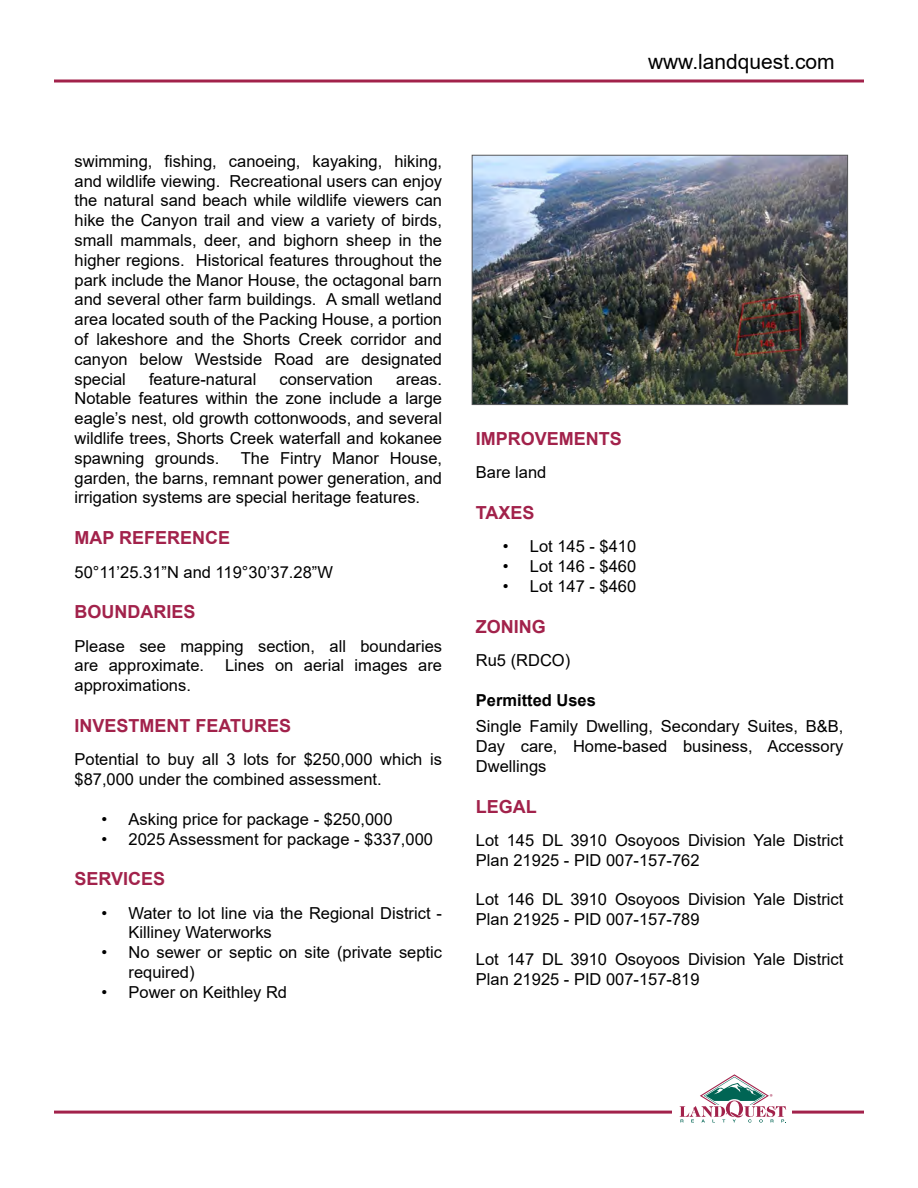
<style>
.page{position:relative;width:918px;height:1188px;background:#fff}
.page>*{position:absolute;margin:0;border:0;box-sizing:border-box;transform-origin:0 0}
.t1{font:21px "Arial";color:#000}
.t2{font:700 18px "Arial";color:#a2224b}
.t3{font:16.5px/19.8px "Arial";color:#000}
.t4{font:700 16.5px "Arial";color:#000}
.t5{font:7.05px "Myriad Pro";color:#a3214b}
</style>
<div class="page">
<hr style="left:54px;top:1111px;width:810px;height:3px;background:#a2224b">
<div style="left:672px;top:1074px;width:120px;height:60px;background:#fff"></div>
<svg style="left:680px;top:1074px;width:107px;height:49px"></svg>
<hr style="left:54px;top:80px;width:810px;height:2px;background:#a2224b">
<img style="left:474px;top:157px;width:372px;height:246px">
<div style="left:472px;top:155px;width:376px;height:250px;border:1px solid #58595b"></div>
<p class="t3" style="left:75px;top:151px;width:369px;text-align:justify">swimming, fishing, canoeing, kayaking, hiking, and wildlife viewing. Recreational users can enjoy the natural sand beach while wildlife viewers can hike the Canyon trail and view a variety of birds, small mammals, deer, and bighorn sheep in the higher regions. Historical features throughout the park include the Manor House, the octagonal barn and several other farm buildings. A small wetland area located south of the Packing House, a portion of lakeshore and the Shorts Creek corridor and canyon below Westside Road are designated special</p>
<p class="t3" style="left:149px;top:369px;width:109px">feature-natural</p>
<p class="t3" style="left:280px;top:369px;width:95px">conservation</p>
<p class="t3" style="left:75px;top:369px;width:369px;text-align:justify;text-indent:322px">areas.<br>Notable features within the zone include a large eagle’s nest, old growth cottonwoods, and several wildlife trees, Shorts Creek waterfall and kokanee spawning grounds.</p>
<p class="t3" style="left:75px;top:448px;width:369px;text-align:justify;text-indent:166px">The Fintry Manor House, garden, the barns, remnant power generation, and irrigation systems are special heritage features.</p>
<p class="t2" style="left:75px;top:525px;width:157px">MAP REFERENCE</p>
<p class="t3" style="left:75px;top:562px;width:260px">50°11’25.31”N and 119°30’37.28”W</p>
<p class="t2" style="left:75px;top:599px;width:122px">BOUNDARIES</p>
<p class="t3" style="left:75px;top:636px;width:369px">Please see mapping section, all boundaries are approximate.</p>
<p class="t3" style="left:225px;top:656px;width:218px">Lines on aerial images are</p>
<p class="t3" style="left:75px;top:675px;width:118px">approximations.</p>
<p class="t2" style="left:75px;top:713px;width:218px">INVESTMENT FEATURES</p>
<p class="t3" style="left:75px;top:750px;width:369px">Potential to buy all 3 lots for $250,000 which is $87,000 under the combined assessment.</p>
<p class="t3" style="left:102px;top:809px;width:293px">• Asking price for package - $250,000</p>
<p class="t3" style="left:102px;top:829px;width:333px">• 2025 Assessment for package - $337,000</p>
<p class="t2" style="left:75px;top:866px;width:92px">SERVICES</p>
<p class="t3" style="left:129px;top:903px;width:315px;text-indent:-27px">• Water to lot line via the Regional District -<br>Killiney Waterworks</p>
<p class="t3" style="left:129px;top:942px;width:315px;text-indent:-27px">• No sewer or septic on site (private septic required)</p>
<p class="t3" style="left:102px;top:982px;width:187px">• Power on Keithley Rd</p>
<p class="t1" style="left:648px;top:47px;width:188px">www.landquest.com</p>
<p class="t2" style="left:476px;top:426px;width:148px">IMPROVEMENTS</p>
<p class="t3" style="left:476px;top:463px;width:72px">Bare land</p>
<p class="t2" style="left:476px;top:500px;width:60px">TAXES</p>
<p class="t3" style="left:503px;top:537px;width:135px">• Lot 145 - $410</p>
<p class="t3" style="left:503px;top:556px;width:135px">• Lot 146 - $460</p>
<p class="t3" style="left:503px;top:576px;width:135px">• Lot 147 - $460</p>
<p class="t2" style="left:476px;top:614px;width:72px">ZONING</p>
<p class="t3" style="left:476px;top:650px;width:96px">Ru5 (RDCO)</p>
<p class="t4" style="left:476px;top:688px;width:122px">Permitted Uses</p>
<p class="t3" style="left:476px;top:716px;width:369px;text-align:justify">Single Family Dwelling, Secondary Suites, B&amp;B, Day care, Home-based business, Accessory Dwellings</p>
<p class="t2" style="left:476px;top:794px;width:63px">LEGAL</p>
<p class="t3" style="left:476px;top:830px;width:369px">Lot 145 DL 3910 Osoyoos Division Yale District<br>Plan 21925 - PID 007-157-762</p>
<p class="t3" style="left:476px;top:890px;width:369px">Lot 146 DL 3910 Osoyoos Division Yale District<br>Plan 21925 - PID 007-157-789</p>
<p class="t3" style="left:476px;top:949px;width:369px">Lot 147 DL 3910 Osoyoos Division Yale District<br>Plan 21925 - PID 007-157-819</p>
<p class="t5" style="left:770px;top:1093px;width:4px">®</p>
</div>
